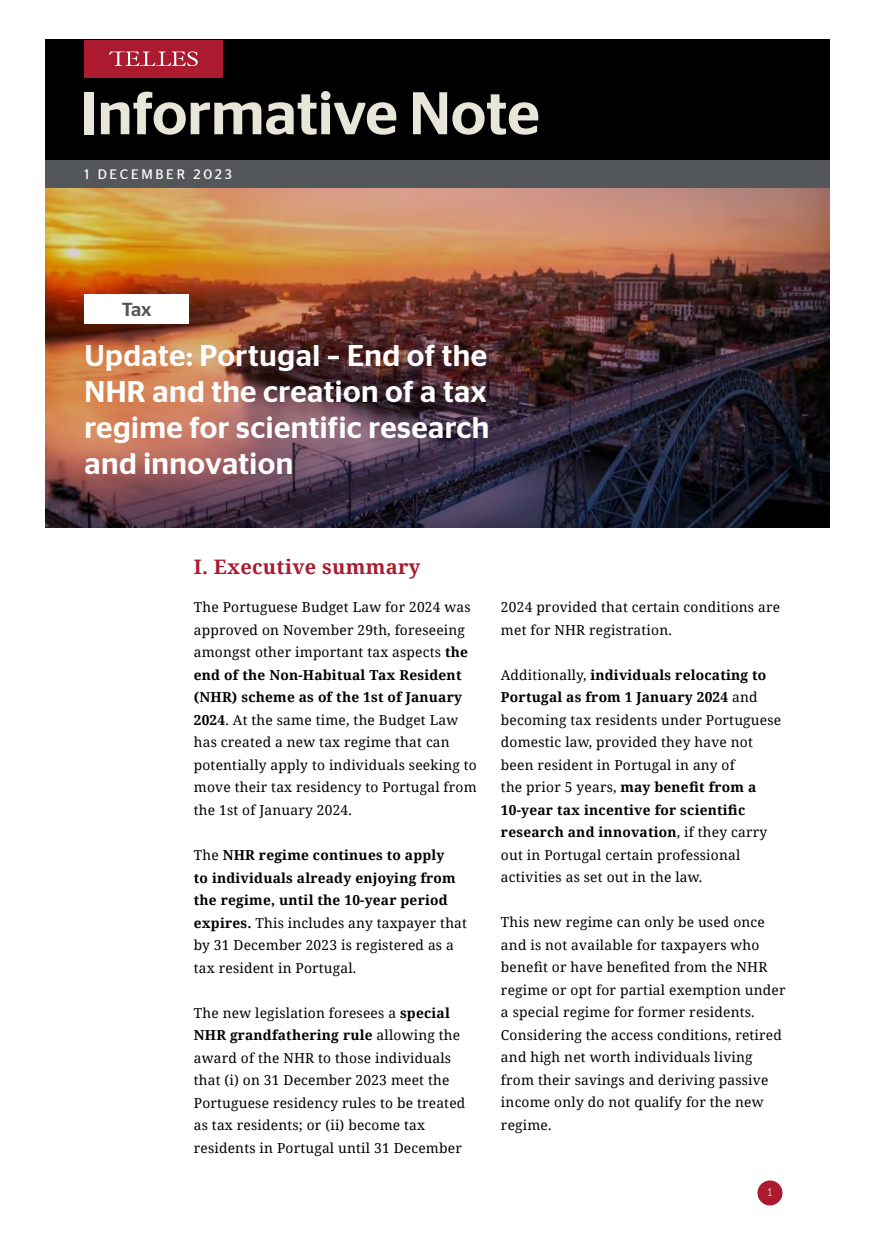
<style>
.page{position:relative;width:875px;height:1238px;background:#fff}
.page>*{position:absolute;margin:0;border:0;box-sizing:border-box;transform-origin:0 0}
.t1{font:500 60px "Stag Sans";color:#e8e6d9}
.t2{font:500 30px/36px "Stag Sans";letter-spacing:.015em;color:#fff;text-align:justify}
.t3{font:700 20px "Noto Serif";letter-spacing:.015em;color:#ab1a2e}
.t4{font:500 18.88px "Stag Sans";color:#545759}
.t5{font:13.75px/22.5px "Noto Serif";letter-spacing:.015em;color:#000}
.t6{font:700 13.75px/22.5px "Noto Serif";letter-spacing:.015em;color:#000}
.t7{font:13.75px "Stag Sans";letter-spacing:.2em;color:#fff}
.t8{font:300 12.5px "Bio Rhyme";color:#e8e6d9}
.s1{font-weight:700}
.s2{font-weight:400}
</style>
<div class="page">
<div style="left:758px;top:1180px;width:25px;height:25px;background:#ab1a2e;border-radius:50%"></div>
<img style="left:45px;top:188px;width:785px;height:340px">
<div style="left:45px;top:108px;width:785px;height:80px;background:#545759"></div>
<div style="left:45px;top:40px;width:785px;height:120px;background:#000"></div>
<div style="left:84px;top:40px;width:138px;height:38px;background:#ab1a2e"></div>
<svg style="left:109px;top:51px;width:89px;height:15px"></svg>
<div style="left:84px;top:294px;width:105px;height:30px;background:#fff"></div>
<h1 class="t1" style="left:80px;top:79px;width:461px">Informative Note</h1>
<p class="t7" style="left:84px;top:166px;width:149px">1 DECEMBER 2023</p>
<h3 class="t4" style="left:122px;top:298px;width:31px">Tax</h3>
<h2 class="t2" style="left:84px;top:337px;width:406px">Update: Portugal – End of the NHR and the creation of a tax regime for scientific research and innovation</h2>
<h3 class="t3" style="left:194px;top:553px;width:228px">I. Executive summary</h3>
<p class="t5" style="left:194px;top:595px;width:284px">The Portuguese Budget Law for 2024 was approved on November 29th, foreseeing amongst other important tax aspects <span class="s1">the end of the Non-Habitual Tax Resident (NHR) scheme as of the 1st of January 2024</span>. At the same time, the Budget Law has created a new tax regime that can potentially apply to individuals seeking to move their tax residency to Portugal from the 1st of January 2024.</p>
<p class="t6" style="left:194px;top:843px;width:275px"><span class="s2">The</span> NHR regime continues to apply<br>to individuals already enjoying from the regime, until the 10-year period expires. <span class="s2">This includes any taxpayer that by 31 December 2023 is registered as a tax resident in Portugal.</span></p>
<p class="t5" style="left:194px;top:1000px;width:273px">The new legislation foresees a <span class="s1">special NHR grandfathering rule</span> allowing the award of the NHR to those individuals that (i) on 31 December 2023 meet the Portuguese residency rules to be treated as tax residents; or (ii) become tax residents in Portugal until 31 December</p>
<p class="t5" style="left:501px;top:595px;width:281px">2024 provided that certain conditions are met for NHR registration.</p>
<p class="t5" style="left:501px;top:663px;width:282px">Additionally, <span class="s1">individuals relocating to Portugal as from 1 January 2024</span> and becoming tax residents under Portuguese domestic law, provided they have not been resident in Portugal in any of<br>the prior 5 years, <span class="s1">may benefit from a 10-year tax incentive for scientific research and innovation</span>, if they carry out in Portugal certain professional activities as set out in the law.</p>
<p class="t5" style="left:501px;top:910px;width:286px">This new regime can only be used once and is not available for taxpayers who benefit or have benefited from the NHR regime or opt for partial exemption under a special regime for former residents.<br>Considering the access conditions, retired and high net worth individuals living from their savings and deriving passive income only do not qualify for the new regime.</p>
<p class="t8" style="left:767px;top:1182px;width:7px">1</p>
</div>
